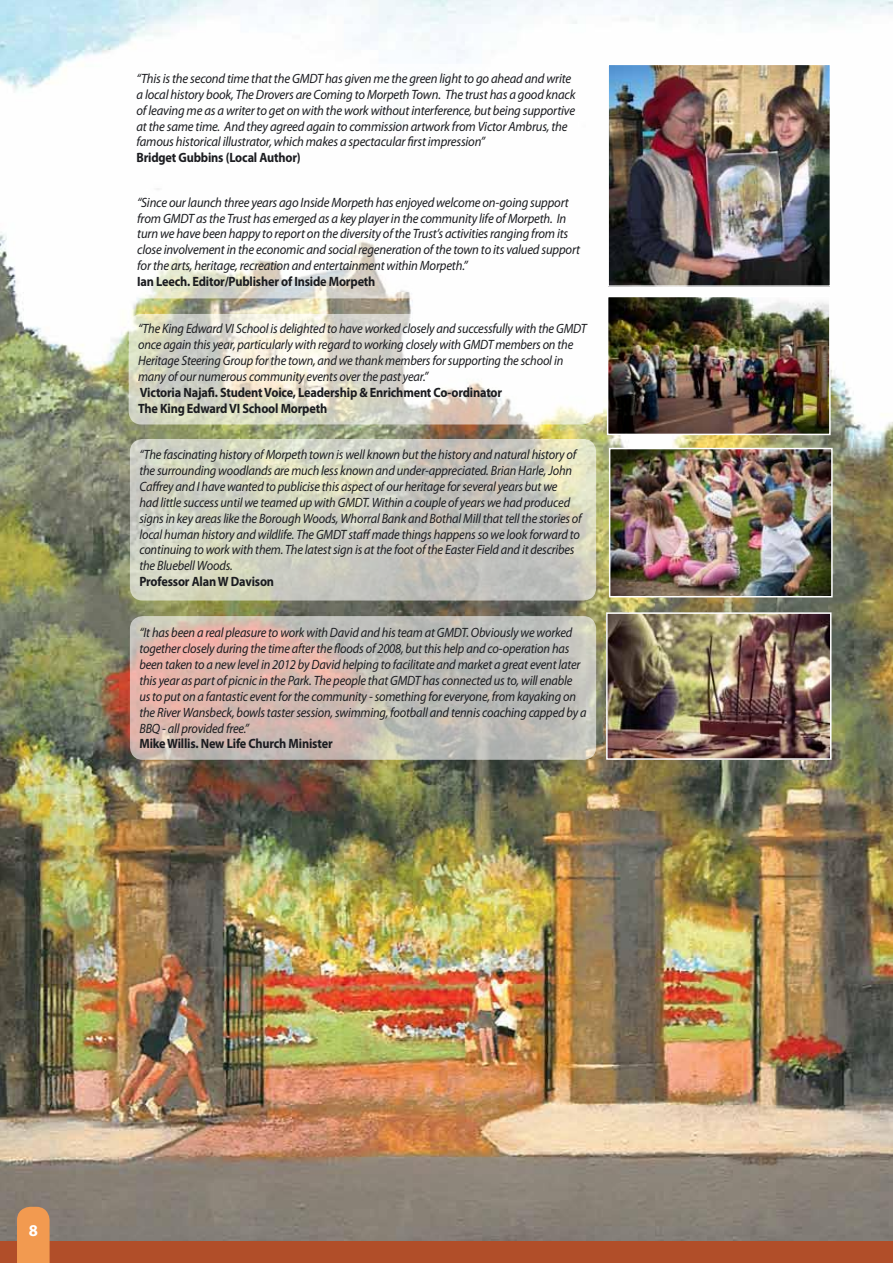
<style>
.page{position:relative;width:893px;height:1263px;background:#fff}
.page>*{position:absolute;margin:0;border:0;box-sizing:border-box;transform-origin:0 0}
.t1{font:700 16.5px "Myriad Pro";color:#fff}
.t2{font:italic 13.5px/15.9px "Myriad Pro";letter-spacing:-.015em;color:#1b1c20;scale:.92 1}
.t3{font:italic 13.5px/15.9px "Myriad Pro";letter-spacing:-.015em;color:#1b1c20;scale:.94 1}
.t4{font:700 13.5px/15.9px "Myriad Pro";letter-spacing:-.015em;color:#1b1c20;scale:.91 1}
</style>
<div class="page">
<img style="left:0;top:0;width:893px;height:1242px">
<div style="left:130px;top:188px;width:466px;height:110px;background:#fff;border-radius:13px"></div>
<div style="left:128px;top:64px;width:466px;height:110px;background:#fff;border-radius:13px"></div>
<div style="left:0;top:1242px;width:893px;height:21px;background:#b14e29"></div>
<svg style="left:17px;top:1207px;width:33px;height:56px;background:#ec9851"></svg>
<svg style="left:129px;top:314px;width:466px;height:110px"></svg>
<img style="left:610px;top:299px;width:218px;height:133px">
<div style="left:607px;top:296px;width:224px;height:139px;border:2px solid #fff"></div>
<img style="left:612px;top:451px;width:218px;height:143px">
<div style="left:609px;top:448px;width:224px;height:149px;border:2px solid #fff"></div>
<svg style="left:130px;top:439px;width:466px;height:161px;background:#cccdbf"></svg>
<svg style="left:130px;top:616px;width:466px;height:144px;background:#c9bab3"></svg>
<img style="left:610px;top:66px;width:219px;height:219px">
<div style="left:608px;top:64px;width:223px;height:223px;border:1px solid #fff"></div>
<img style="left:609px;top:615px;width:219px;height:142px">
<div style="left:606px;top:612px;width:225px;height:148px;border:2px solid #fff"></div>
<p class="t3" style="left:137px;top:70px;width:469px">“This is the second time that the GMDT has given me the green light to go ahead and write a local history book, The Drovers are Coming to Morpeth Town. The trust has a good knack of leaving me as a writer to get on with the work without interference, but being supportive at the same time. And they agreed again to commission artwork from Victor Ambrus, the famous historical illustrator, which makes a spectacular first impression”</p>
<p class="t4" style="left:137px;top:149px;width:182px">Bridget Gubbins (Local Author)</p>
<p class="t3" style="left:137px;top:194px;width:473px">“Since our launch three years ago Inside Morpeth has enjoyed welcome on-going support from GMDT as the Trust has emerged as a key player in the community life of Morpeth. In turn we have been happy to report on the diversity of the Trust’s activities ranging from its close involvement in the economic and social regeneration of the town to its valued support for the arts, heritage, recreation and entertainment within Morpeth.”</p>
<p class="t4" style="left:137px;top:273px;width:263px">Ian Leech. Editor/Publisher of Inside Morpeth</p>
<p class="t2" style="left:138px;top:321px;width:489px">“The King Edward VI School is delighted to have worked closely and successfully with the GMDT once again this year, particularly with regard to working closely with GMDT members on the Heritage Steering Group for the town, and we thank members for supporting the school in many of our numerous community events over the past year.”</p>
<p class="t4" style="left:138px;top:384px;width:402px">Victoria Najafi. Student Voice, Leadership &amp; Enrichment Co-ordinator<br>The King Edward VI School Morpeth</p>
<p class="t2" style="left:139px;top:446px;width:482px">“The fascinating history of Morpeth town is well known but the history and natural history of the surrounding woodlands are much less known and under-appreciated. Brian Harle, John Caffrey and I have wanted to publicise this aspect of our heritage for several years but we<br>had little success until we teamed up with GMDT. Within a couple of years we had produced signs in key areas like the Borough Woods, Whorral Bank and Bothal Mill that tell the stories of local human history and wildlife. The GMDT staff made things happens so we look forward to continuing to work with them. The latest sign is at the foot of the Easter Field and it describes the Bluebell Woods.</p>
<p class="t4" style="left:139px;top:573px;width:150px">Professor Alan W Davison</p>
<p class="t2" style="left:139px;top:624px;width:488px">“It has been a real pleasure to work with David and his team at GMDT. Obviously we worked together closely during the time after the floods of 2008, but this help and co-operation has been taken to a new level in 2012 by David helping to facilitate and market a great event later this year as part of picnic in the Park. The people that GMDT has connected us to, will enable us to put on a fantastic event for the community - something for everyone, from kayaking on the River Wansbeck, bowls taster session, swimming, football and tennis coaching capped by a BBQ - all provided free.”</p>
<p class="t4" style="left:139px;top:735px;width:214px">Mike Willis. New Life Church Minister</p>
<p class="t1" style="left:29px;top:1219px;width:11px">8</p>
</div>
